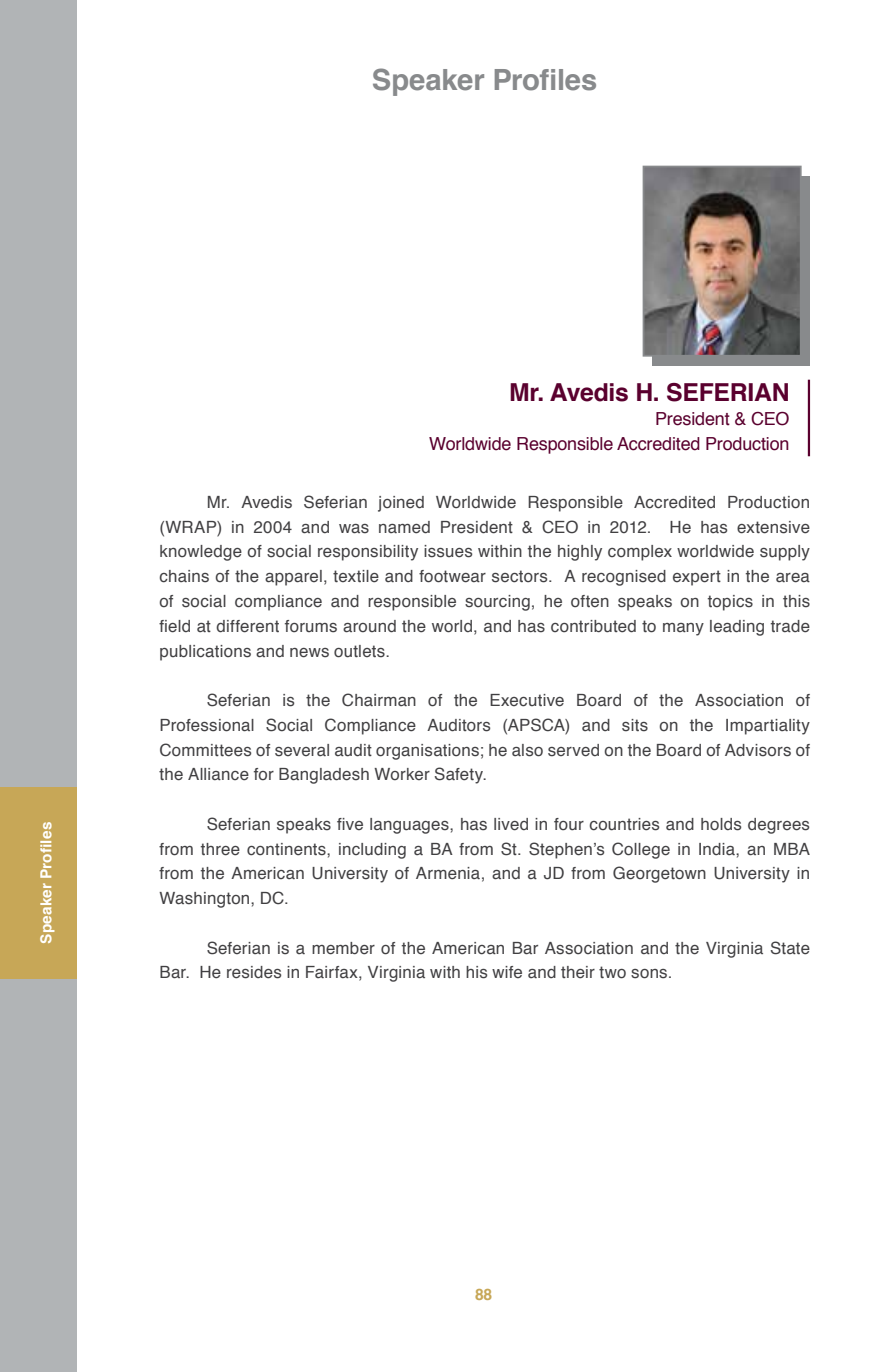
<style>
.page{position:relative;width:893px;height:1372px;background:#fff}
.page>*{position:absolute;margin:0;border:0;box-sizing:border-box;transform-origin:0 0}
.t1{font:700 29.25px "Helvetica";letter-spacing:-.01em;color:#888a8c}
.t2{font:700 24.75px "Helvetica";letter-spacing:-.01em;color:#5a002e}
.t3{font:18px/24.8px "Helvetica";letter-spacing:-.01em;color:#5a002e;text-align:right}
.t4{font:16.88px/24.8px "Helvetica";letter-spacing:.015em;color:#414042;text-align:justify}
.t5{font:700 15.75px "Helvetica";color:#c7a757}
.t6{font:700 15.3px "Helvetica";letter-spacing:.015em;color:#fff}
</style>
<div class="page">
<div style="left:0;top:957px;width:77px;height:414px;background:#b1b4b6"></div>
<div style="left:0;top:0;width:77px;height:880px;background:#b1b4b6"></div>
<div style="left:0;top:787px;width:77px;height:191px;background:#c7a757"></div>
<div style="left:653px;top:176px;width:157px;height:189px;background:#888a8c"></div>
<img style="left:646px;top:169px;width:153px;height:184px">
<div style="left:643px;top:166px;width:159px;height:190px;border:2px solid #888a8c"></div>
<hr style="left:808px;top:379px;width:2px;height:77px;background:#5a002e">
<h1 class="t1" style="left:372px;top:56px;width:227px">Speaker Profiles</h1>
<p class="t6" style="left:34px;top:943px;width:124px;rotate:-90deg">Speaker Profiles</p>
<h2 class="t2" style="left:509px;top:372px;width:282px">Mr. Avedis H. SEFERIAN</h2>
<p class="t3" style="left:429px;top:407px;width:362px">President &amp; CEO<br>Worldwide Responsible Accredited Production</p>
<p class="t4" style="left:159px;top:490px;width:652px;text-indent:47px">Mr. Avedis Seferian joined Worldwide Responsible Accredited Production (WRAP) in 2004 and was named President &amp; CEO in 2012. He has extensive knowledge of social responsibility issues within the highly complex worldwide supply chains of the apparel, textile and footwear sectors. A recognised expert in the area of social compliance and responsible sourcing, he often speaks on topics in this field at different forums around the world, and has contributed to many leading trade publications and news outlets.</p>
<p class="t4" style="left:159px;top:688px;width:652px;text-indent:47px">Seferian is the Chairman of the Executive Board of the Association of Professional Social Compliance Auditors (APSCA) and sits on the Impartiality Committees of several audit organisations; he also served on the Board of Advisors of the Alliance for Bangladesh Worker Safety.</p>
<p class="t4" style="left:159px;top:812px;width:652px;text-indent:47px">Seferian speaks five languages, has lived in four countries and holds degrees from three continents, including a BA from St. Stephen’s College in India, an MBA from the American University of Armenia, and a JD from Georgetown University in Washington, DC.</p>
<p class="t4" style="left:159px;top:935px;width:652px;text-indent:47px">Seferian is a member of the American Bar Association and the Virginia State<br>Bar. He resides in Fairfax, Virginia with his wife and their two sons.</p>
<p class="t5" style="left:475px;top:1281px;width:19px">88</p>
</div>
